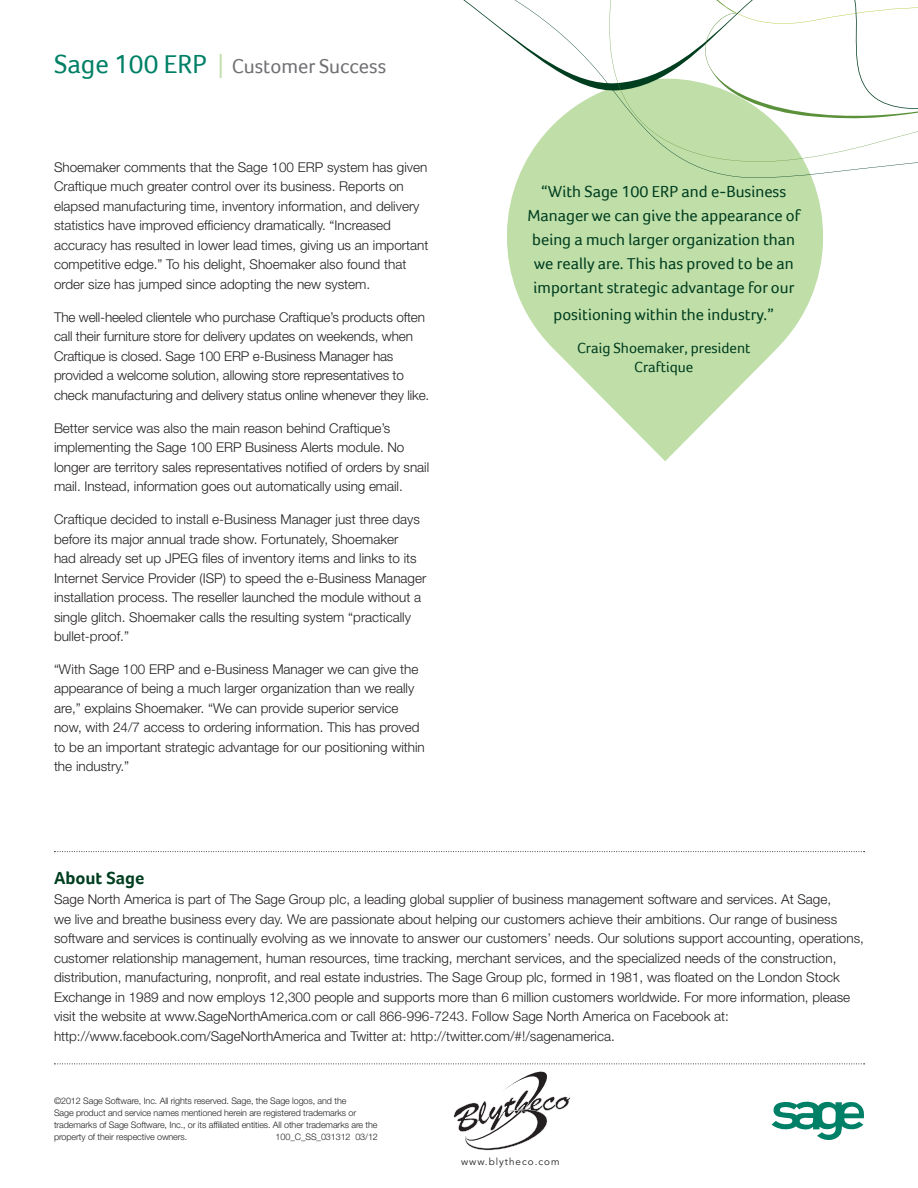
<style>
.page{position:relative;width:918px;height:1188px;background:#fff}
.page>*{position:absolute;margin:0;border:0;box-sizing:border-box;transform-origin:0 0}
.t1{font:20.55px "Foco";color:#717074}
.Challenge_Header{font:700 18px "Foco";color:#003e20}
.t2{font:16.5px/24px "Foco";color:#003e20;text-align:center}
.quote_attribution{font:15px "Foco";color:#003e20}
.Body{font:300 13.5px/19.5px "Helvetica Neue LT Std";color:#231f20}
.t3{font:9.9px "Avenir";letter-spacing:.1em;color:#231f20}
.Copyright{font:300 9px/12px "Helvetica Neue LT Std";letter-spacing:-.01em;color:#231f20}
.s1{font-size:27px;color:#008066}
.s2{font-family:"Helvetica Neue LT Std";font-weight:300;font-size:33.6px;color:#c0dea8}
</style>
<div class="page">
<svg style="left:507px;top:189px;width:316px;height:272px;fill:#c0dea8"></svg>
<svg style="left:463px;top:0;width:455px;height:189px"></svg>
<svg style="left:54px;top:851px;width:811px;height:1px"></svg>
<svg style="left:54px;top:1064px;width:811px;height:86px"></svg>
<p class="t1" style="left:54px;top:54px;width:334px"><span class="s1">Sage 100 ERP</span> <span class="s2">I</span> Customer Success</p>
<p class="Body" style="left:54px;top:157px;width:376px">Shoemaker comments that the Sage 100 ERP system has given Craftique much greater control over its business. Reports on elapsed manufacturing time, inventory information, and delivery statistics have improved efficiency dramatically. “Increased accuracy has resulted in lower lead times, giving us an important competitive edge.” To his delight, Shoemaker also found that order size has jumped since adopting the new system.</p>
<p class="Body" style="left:54px;top:307px;width:377px">The well-heeled clientele who purchase Craftique’s products often call their furniture store for delivery updates on weekends, when Craftique is closed. Sage 100 ERP e-Business Manager has provided a welcome solution, allowing store representatives to check manufacturing and delivery status online whenever they like.</p>
<p class="Body" style="left:54px;top:418px;width:377px">Better service was also the main reason behind Craftique’s implementing the Sage 100 ERP Business Alerts module. No longer are territory sales representatives notified of orders by snail mail. Instead, information goes out automatically using email.</p>
<p class="Body" style="left:54px;top:509px;width:374px">Craftique decided to install e-Business Manager just three days before its major annual trade show. Fortunately, Shoemaker<br>had already set up JPEG files of inventory items and links to its Internet Service Provider (ISP) to speed the e-Business Manager installation process. The reseller launched the module without a single glitch. Shoemaker calls the resulting system “practically bullet-proof.”</p>
<p class="Body" style="left:54px;top:659px;width:372px">“With Sage 100 ERP and e-Business Manager we can give the appearance of being a much larger organization than we really are,” explains Shoemaker. “We can provide superior service now, with 24/7 access to ordering information. This has proved to be an important strategic advantage for our positioning within the industry.”</p>
<p class="t2" style="left:528px;top:179px;width:274px">“With Sage 100 ERP and e-Business Manager we can give the appearance of being a much larger organization than we really are. This has proved to be an important strategic advantage for our</p>
<p class="t2" style="left:554px;top:302px;width:222px">positioning within the industry.”</p>
<p class="quote_attribution" style="left:577px;top:339px;width:175px">Craig Shoemaker, president</p>
<p class="quote_attribution" style="left:634px;top:359px;width:61px">Craftique</p>
<p class="Challenge_Header" style="left:54px;top:867px;width:92px">About Sage</p>
<p class="Body" style="left:54px;top:889px;width:811px">Sage North America is part of The Sage Group plc, a leading global supplier of business management software and services. At Sage,<br>we live and breathe business every day. We are passionate about helping our customers achieve their ambitions. Our range of business software and services is continually evolving as we innovate to answer our customers’ needs. Our solutions support accounting, operations, customer relationship management, human resources, time tracking, merchant services, and the specialized needs of the construction, distribution, manufacturing, nonprofit, and real estate industries. The Sage Group plc, formed in 1981, was floated on the London Stock Exchange in 1989 and now employs 12,300 people and supports more than 6 million customers worldwide. For more information, please visit the website at www.SageNorthAmerica.com or call 866-996-7243. Follow Sage North America on Facebook at: http://www.facebook.com/SageNorthAmerica and Twitter at: http://twitter.com/#!/sagenamerica.</p>
<p class="Copyright" style="left:54px;top:1095px;width:325px">©2012 Sage Software, Inc. All rights reserved. Sage, the Sage logos, and the<br>Sage product and service names mentioned herein are registered trademarks or trademarks of Sage Software, Inc., or its affiliated entities. All other trademarks are the property of their respective owners.</p>
<p class="Copyright" style="left:276px;top:1131px;width:104px">100_C_SS_031312 03/12</p>
<p class="t3" style="left:461px;top:1156px;width:100px">www.blytheco.com</p>
</div>
